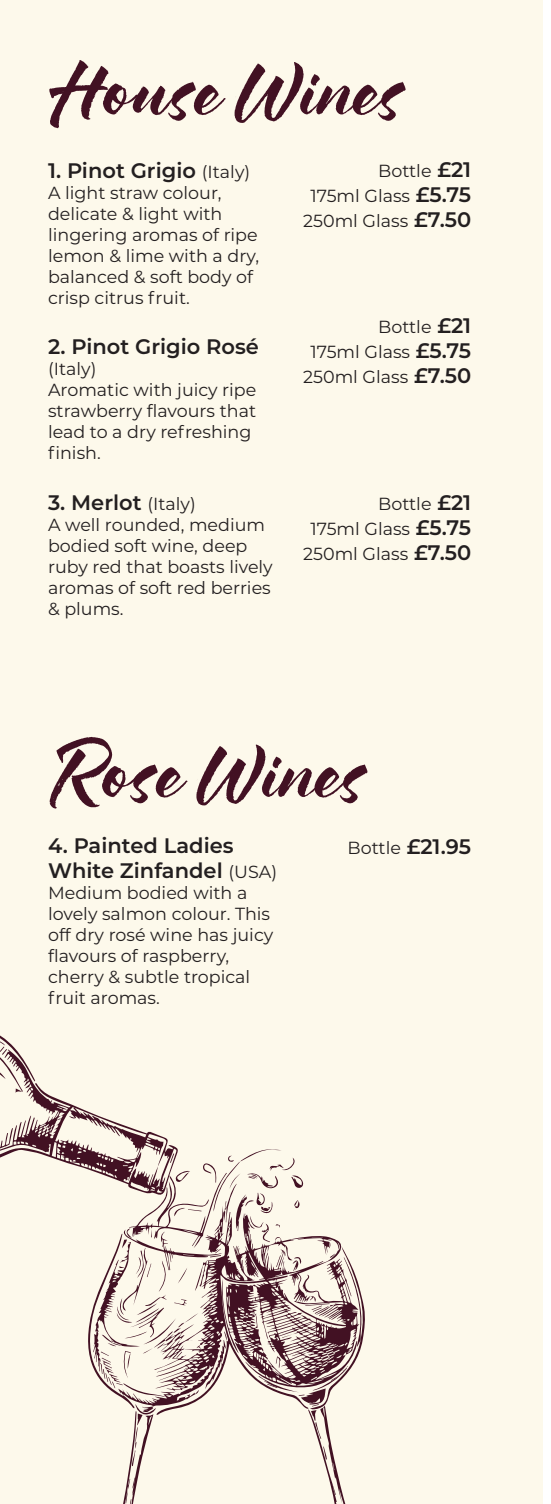
<style>
.page{position:relative;width:551px;height:1504px;background:#fff}
.page>*{position:absolute;margin:0;border:0;box-sizing:border-box;transform-origin:0 0}
.t1{font:63px "Hello Bloomie Script";color:#421123}
.t2{font:600 21px/25.2px "Montserrat";color:#231f20}
.t3{font:17.5px/21px "Montserrat";color:#231f20}
.s1{font-weight:400;font-size:17.5px}
.s2{font-weight:600;font-size:21px}
</style>
<div class="page">
<div style="left:0;top:0;width:542px;height:1503px;background:#fdf9eb"></div>
<svg style="left:0;top:1035px;width:365px;height:468px"></svg>
<h1 class="t1" style="left:48px;top:55px;width:356px">House Wines</h1>
<p class="t2" style="left:48px;top:157px;width:204px">1. Pinot Grigio <span class="s1">(Italy)</span></p>
<p class="t3" style="left:48px;top:181px;width:213px">A light straw colour, delicate &amp; light with lingering aromas of ripe lemon &amp; lime with a dry, balanced &amp; soft body of crisp citrus fruit.</p>
<p class="t2" style="left:48px;top:333px;width:212px">2. Pinot Grigio Rosé</p>
<p class="t3" style="left:48px;top:358px;width:210px">(Italy)<br>Aromatic with juicy ripe strawberry flavours that lead to a dry refreshing finish.</p>
<p class="t2" style="left:48px;top:488px;width:149px">3. Merlot <span class="s1">(Italy)</span></p>
<p class="t3" style="left:48px;top:513px;width:226px">A well rounded, medium bodied soft wine, deep ruby red that boasts lively aromas of soft red berries &amp; plums.</p>
<p class="t3" style="left:303px;top:157px;width:169px;line-height:25.2px;text-align:right">Bottle <span class="s2">£21<br></span>175ml Glass <span class="s2">£5.75<br></span>250ml Glass <span class="s2">£7.50</span></p>
<p class="t3" style="left:303px;top:313px;width:169px;line-height:25.2px;text-align:right">Bottle <span class="s2">£21<br></span>175ml Glass <span class="s2">£5.75<br></span>250ml Glass <span class="s2">£7.50</span></p>
<p class="t3" style="left:303px;top:490px;width:169px;line-height:25.2px;text-align:right">Bottle <span class="s2">£21<br></span>175ml Glass <span class="s2">£5.75<br></span>250ml Glass <span class="s2">£7.50</span></p>
<h1 class="t1" style="left:48px;top:737px;width:318px">Rose Wines</h1>
<p class="t2" style="left:48px;top:831px;width:231px">4. Painted Ladies<br>White Zinfandel <span class="s1">(USA)</span></p>
<p class="t3" style="left:48px;top:881px;width:227px">Medium bodied with a lovely salmon colour. This off dry rosé wine has juicy flavours of raspberry, cherry &amp; subtle tropical fruit aromas.</p>
<p class="t3" style="left:347px;top:836px;width:125px">Bottle <span class="s2">£21.95</span></p>
</div>
